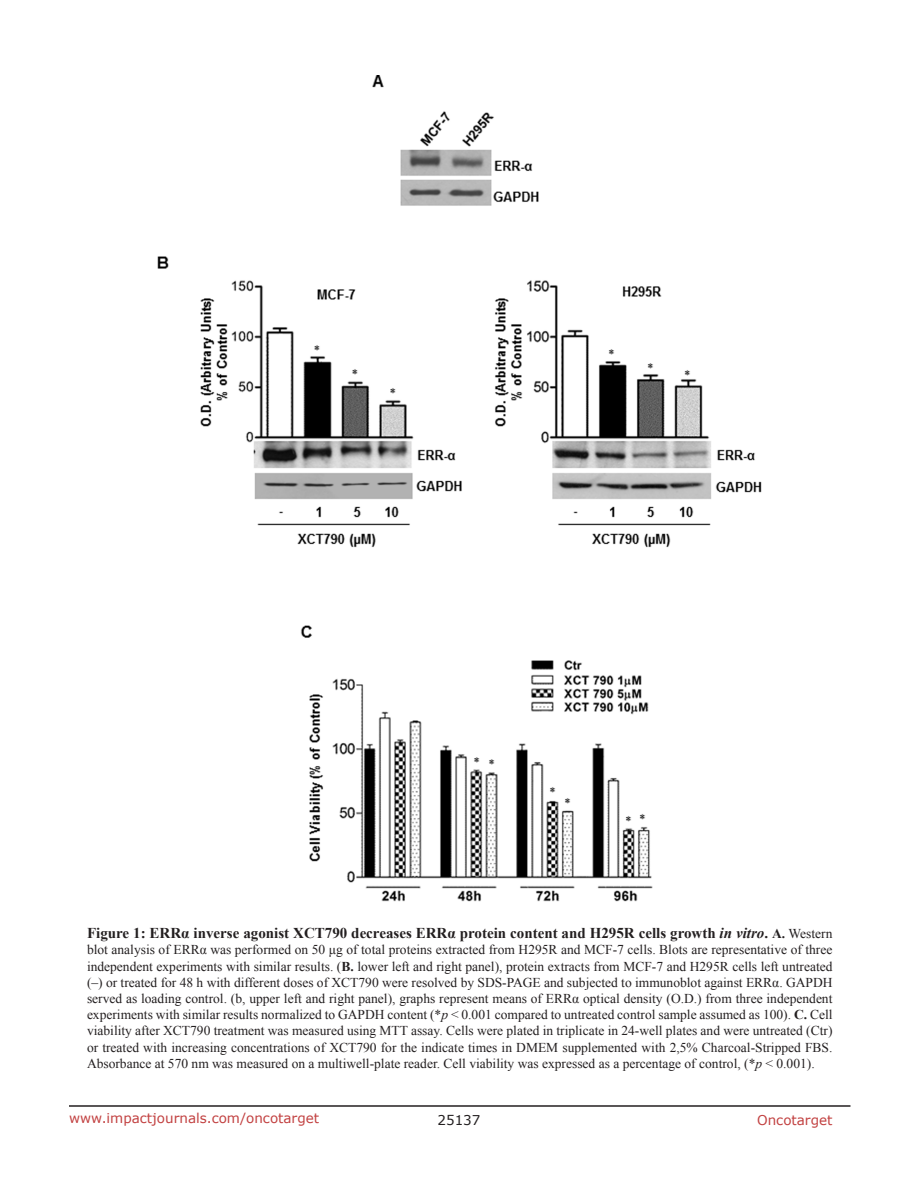
<style>
.page{position:relative;width:918px;height:1188px;background:#fff}
.page>*{position:absolute;margin:0;border:0;box-sizing:border-box;transform-origin:0 0}
.FigureText{font:700 15px "Times New Roman";color:#231f20}
.FigureText-2{font:13.5px/16.2px "Times New Roman";color:#231f20;text-align:justify}
.t1{font:13.5px "Verdana";color:#c24141}
.t2{font:13.5px "Verdana";color:#231f20}
.s1{font-style:italic}
.s2{font-size:13.5px}
.s3{font-weight:400;font-size:13.5px}
.s4{font-weight:700}
</style>
<div class="page">
<hr style="left:69px;top:1105px;width:781px;height:2px;background:#231f20">
<img style="left:158px;top:75px;width:604px;height:826px">
<p class="FigureText" style="left:87px;top:923px;width:747px">Figure 1: ERRα inverse agonist XCT790 decreases ERRα protein content and H295R cells growth <span class="s1">in vitro</span>. <span class="s2">A.</span> <span class="s3">Western</span></p>
<p class="FigureText-2" style="left:87px;top:942px;width:747px">blot analysis of ERRα was performed on 50 μg of total proteins extracted from H295R and MCF-7 cells. Blots are representative of three independent experiments with similar results. (<span class="s4">B.</span> lower left and right panel), protein extracts from MCF-7 and H295R cells left untreated (–) or treated for 48 h with different doses of XCT790 were resolved by SDS-PAGE and subjected to immunoblot against ERRα. GAPDH served as loading control. (b, upper left and right panel), graphs represent means of ERRα optical density (O.D.) from three independent experiments with similar results normalized to GAPDH content (*<span class="s1">p</span> &lt; 0.001 compared to untreated control sample assumed as 100). <span class="s4">C.</span> Cell viability after XCT790 treatment was measured using MTT assay. Cells were plated in triplicate in 24-well plates and were untreated (Ctr) or treated with increasing concentrations of XCT790 for the indicate times in DMEM supplemented with 2,5% Charcoal-Stripped FBS.<br>Absorbance at 570 nm was measured on a multiwell-plate reader. Cell viability was expressed as a percentage of control, (*<span class="s1">p</span> &lt; 0.001).</p>
<p class="t1" style="left:69px;top:1109px;width:252px">www.impactjournals.com/oncotarget</p>
<p class="t2" style="left:438px;top:1111px;width:44px">25137</p>
<p class="t1" style="left:757px;top:1111px;width:77px">Oncotarget</p>
</div>
